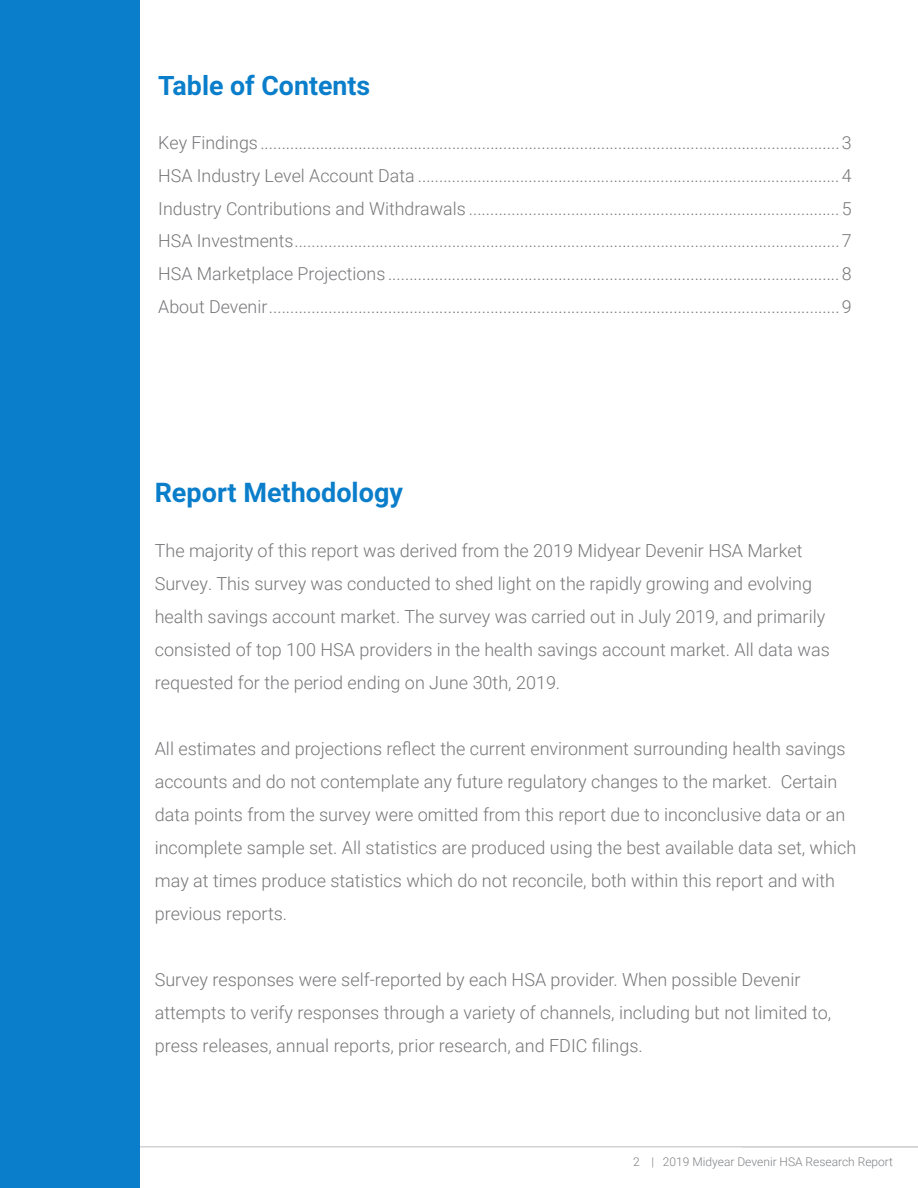
<style>
.page{position:relative;width:918px;height:1188px;background:#fff}
.page>*{position:absolute;margin:0;border:0;box-sizing:border-box;transform-origin:0 0}
.t1{font:700 27px "Roboto";color:#0a7eca}
.t2{font:700 26.7px "Roboto";color:#0a7eca}
.t3{font:300 18px/33px "Roboto";color:#77777a}
.t4{font:300 17.85px "Roboto";color:#77777a}
.t5{font:300 12px "Roboto";color:#808285}
</style>
<div class="page">
<hr style="left:0;top:1146px;width:918px;height:2px;background:#d1d2d4">
<div style="left:0;top:0;width:139px;height:1188px;background:#0a7eca"></div>
<p class="t2" style="left:158px;top:67px;width:214px">Table of Contents</p>
<p class="t4" style="left:158px;top:131px;width:695px">Key Findings ........................................................................................................................................3</p>
<p class="t4" style="left:158px;top:163px;width:695px">HSA Industry Level Account Data ...................................................................................................4</p>
<p class="t4" style="left:158px;top:196px;width:695px">Industry Contributions and Withdrawals ....................................................................................... 5</p>
<p class="t4" style="left:158px;top:229px;width:695px">HSA Investments................................................................................................................................7</p>
<p class="t4" style="left:158px;top:261px;width:695px">HSA Marketplace Projections ..........................................................................................................8</p>
<p class="t4" style="left:158px;top:294px;width:695px">About Devenir......................................................................................................................................9</p>
<p class="t1" style="left:155px;top:473px;width:250px">Report Methodology</p>
<p class="t3" style="left:155px;top:533px;width:677px">The majority of this report was derived from the 2019 Midyear Devenir HSA Market Survey. This survey was conducted to shed light on the rapidly growing and evolving health savings account market. The survey was carried out in July 2019, and primarily consisted of top 100 HSA providers in the health savings account market. All data was requested for the period ending on June 30th, 2019.</p>
<p class="t3" style="left:155px;top:731px;width:703px">All estimates and projections reflect the current environment surrounding health savings accounts and do not contemplate any future regulatory changes to the market. Certain data points from the survey were omitted from this report due to inconclusive data or an incomplete sample set. All statistics are produced using the best available data set, which may at times produce statistics which do not reconcile, both within this report and with previous reports.</p>
<p class="t3" style="left:155px;top:962px;width:678px">Survey responses were self-reported by each HSA provider. When possible Devenir attempts to verify responses through a variety of channels, including but not limited to, press releases, annual reports, prior research, and FDIC filings.</p>
<p class="t5" style="left:633px;top:1153px;width:261px">2 | 2019 Midyear Devenir HSA Research Report</p>
</div>
